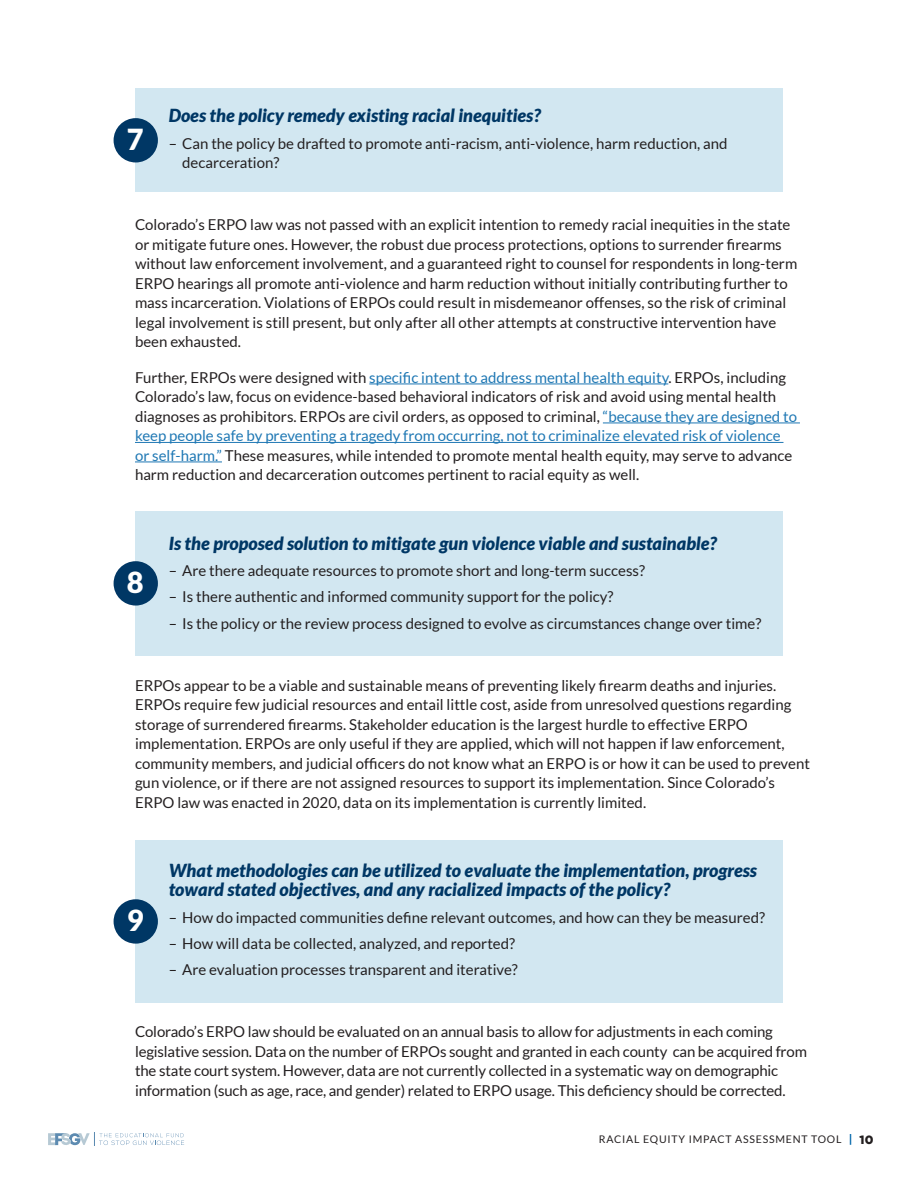
<style>
.page{position:relative;width:918px;height:1188px;background:#fff}
.page>*{position:absolute;margin:0;border:0;box-sizing:border-box;transform-origin:0 0}
.Body{font:900 28.95px "Lato";color:#fff}
.t1{font:italic 900 18px/19.5px "Lato";color:#003765}
.Body-2{font:15px/19.5px "Lato";color:#231f20}
.t2{font:900 12px "Gotham";color:#231f20}
.t3{font:10.5px "Lato";letter-spacing:.075em;color:#231f20}
.s1{color:#1f78b4}
</style>
<div class="page">
<svg style="left:48px;top:1132px;width:136px;height:14px"></svg>
<div style="left:136px;top:88px;width:647px;height:104px;background:#d2e7f1"></div>
<div style="left:136px;top:511px;width:647px;height:145px;background:#d2e7f1"></div>
<div style="left:136px;top:840px;width:647px;height:163px;background:#d2e7f1"></div>
<div style="left:114px;top:118px;width:44px;height:44px;background:#003765;border-radius:50%"></div>
<div style="left:114px;top:561px;width:44px;height:45px;background:#003765;border-radius:50%"></div>
<div style="left:114px;top:899px;width:44px;height:45px;background:#003765;border-radius:50%"></div>
<hr style="left:369px;top:383px;width:299px;height:1px;background:#1f78b4">
<hr style="left:603px;top:422px;width:197px;height:1px;background:#1f78b4">
<hr style="left:135px;top:442px;width:648px;height:1px;background:#1f78b4">
<hr style="left:135px;top:461px;width:87px;height:1px;background:#1f78b4">
<p class="Body" style="left:127px;top:122px;width:18px">7</p>
<h3 class="t1" style="left:169px;top:106px;width:374px">Does the policy remedy existing racial inequities?</h3>
<p class="Body-2" style="left:182px;top:133px;width:547px;text-indent:-14px">– Can the policy be drafted to promote anti-racism, anti-violence, harm reduction, and decarceration?</p>
<p class="Body-2" style="left:135px;top:215px;width:664px">Colorado’s ERPO law was not passed with an explicit intention to remedy racial inequities in the state or mitigate future ones. However, the robust due process protections, options to surrender firearms without law enforcement involvement, and a guaranteed right to counsel for respondents in long-term ERPO hearings all promote anti-violence and harm reduction without initially contributing further to mass incarceration. Violations of ERPOs could result in misdemeanor offenses, so the risk of criminal legal involvement is still present, but only after all other attempts at constructive intervention have been exhausted.</p>
<p class="Body-2" style="left:135px;top:368px;width:664px">Further, ERPOs were designed with <span class="s1">specific intent to address mental health equity</span>. ERPOs, including Colorado’s law, focus on evidence-based behavioral indicators of risk and avoid using mental health diagnoses as prohibitors. ERPOs are civil orders, as opposed to criminal, <span class="s1">“because they are designed to keep people safe by preventing a tragedy from occurring, not to criminalize elevated risk of violence or self-harm.”</span> These measures, while intended to promote mental health equity, may serve to advance harm reduction and decarceration outcomes pertinent to racial equity as well.</p>
<p class="Body" style="left:127px;top:565px;width:18px">8</p>
<h3 class="t1" style="left:169px;top:534px;width:550px">Is the proposed solution to mitigate gun violence viable and sustainable?</h3>
<p class="Body-2" style="left:169px;top:561px;width:478px">– Are there adequate resources to promote short and long-term success?</p>
<p class="Body-2" style="left:169px;top:587px;width:446px">– Is there authentic and informed community support for the policy?</p>
<p class="Body-2" style="left:169px;top:613px;width:594px">– Is the policy or the review process designed to evolve as circumstances change over time?</p>
<p class="Body-2" style="left:135px;top:675px;width:676px">ERPOs appear to be a viable and sustainable means of preventing likely firearm deaths and injuries.<br>ERPOs require few judicial resources and entail little cost, aside from unresolved questions regarding storage of surrendered firearms. Stakeholder education is the largest hurdle to effective ERPO implementation. ERPOs are only useful if they are applied, which will not happen if law enforcement, community members, and judicial officers do not know what an ERPO is or how it can be used to prevent gun violence, or if there are not assigned resources to support its implementation. Since Colorado’s ERPO law was enacted in 2020, data on its implementation is currently limited.</p>
<p class="Body" style="left:127px;top:903px;width:18px">9</p>
<h3 class="t1" style="left:169px;top:861px;width:590px">What methodologies can be utilized to evaluate the implementation, progress toward stated objectives, and any racialized impacts of the policy?</h3>
<p class="Body-2" style="left:169px;top:907px;width:598px">– How do impacted communities define relevant outcomes, and how can they be measured?</p>
<p class="Body-2" style="left:169px;top:934px;width:348px">– How will data be collected, analyzed, and reported?</p>
<p class="Body-2" style="left:169px;top:960px;width:351px">– Are evaluation processes transparent and iterative?</p>
<p class="Body-2" style="left:135px;top:1022px;width:674px">Colorado’s ERPO law should be evaluated on an annual basis to allow for adjustments in each coming legislative session. Data on the number of ERPOs sought and granted in each county can be acquired from the state court system. However, data are not currently collected in a systematic way on demographic information (such as age, race, and gender) related to ERPO usage. This deficiency should be corrected.</p>
<p class="t3" style="left:599px;top:1134px;width:244px">RACIAL EQUITY IMPACT ASSESSMENT TOOL</p>
<p class="t2" style="left:860px;top:1132px;width:16px">10</p>
</div>
